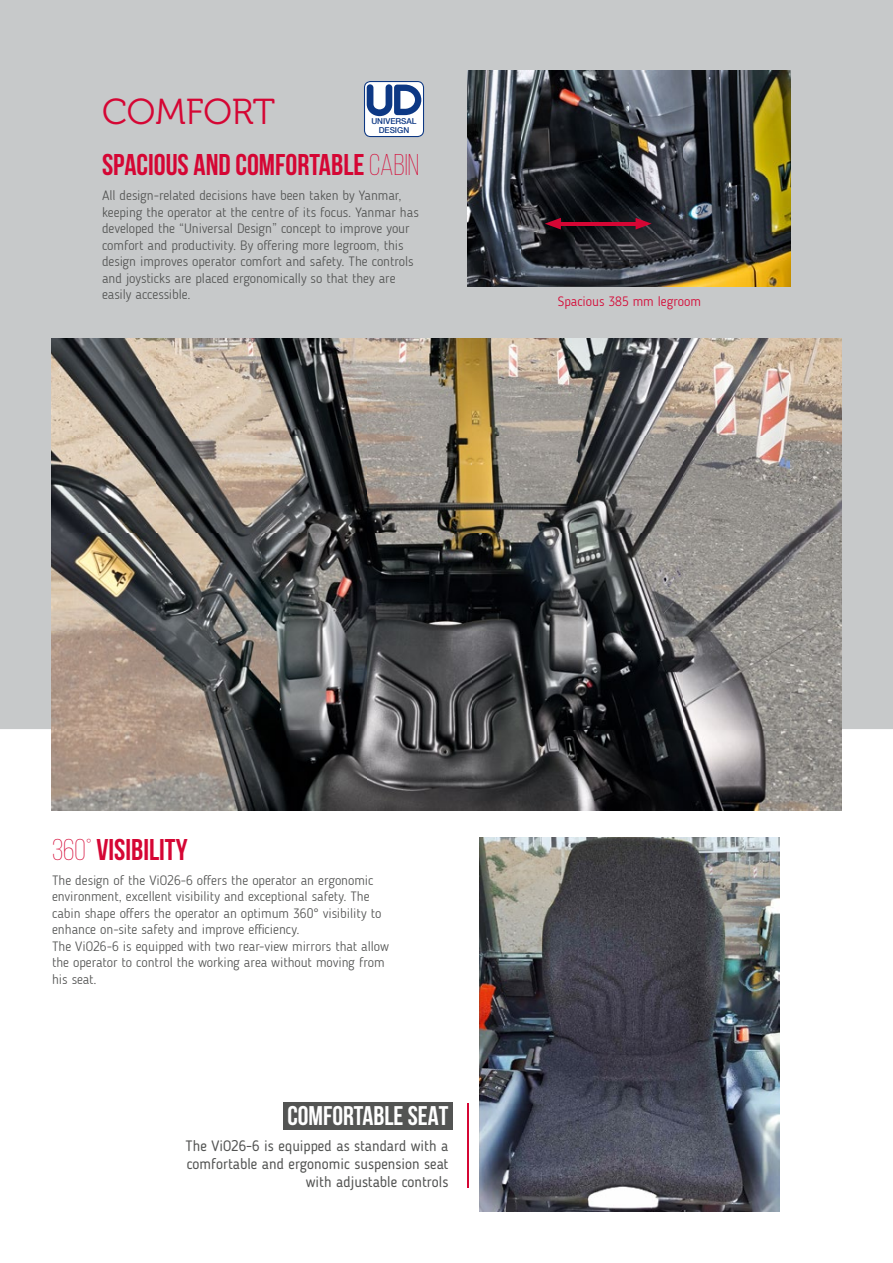
<style>
.page{position:relative;width:893px;height:1263px;background:#fff}
.page>*{position:absolute;margin:0;border:0;box-sizing:border-box;transform-origin:0 0}
.t1{font:36px "Museo 300";letter-spacing:-.005em;color:#d50634}
.t2{font:700 30px "Bebas Neue";color:#d50634}
.t3{font:700 27px "Bebas Neue";color:#fff}
.t4{font:15px/18px "Blogger Sans";color:#535453;text-align:right}
.t5{font:300 13.5px/16.5px "Blogger Sans";color:#535453}
.t6{font:300 13.5px "Blogger Sans";color:#d50634}
.t7{font:500 8.1px/8.6px "Helvetica Neue LT Com";color:#0d3884;text-align:center}
.s1{font-weight:300}
</style>
<div class="page">
<div style="left:0;top:0;width:893px;height:729px;background:#c7c9ca"></div>
<img style="left:51px;top:339px;width:791px;height:471px">
<img style="left:468px;top:71px;width:323px;height:215px">
<div style="left:283px;top:1102px;width:170px;height:27px;background:#535453"></div>
<hr style="left:467px;top:1103px;width:1px;height:85px;background:#d50634">
<img style="left:479px;top:837px;width:300px;height:374px">
<hr style="left:555px;top:222px;width:86px;height:3px;background:#d50634">
<svg style="left:545px;top:218px;width:16px;height:12px"></svg>
<svg style="left:636px;top:218px;width:16px;height:12px"></svg>
<svg style="left:364px;top:81px;width:60px;height:56px"></svg>
<h1 class="t1" style="left:102px;top:92px;width:175px">COMFORT</h1>
<h2 class="t2" style="left:102px;top:148px;width:319px">SPACIOUS AND COMFORTABLE <span class="s1">CABIN</span></h2>
<p class="t5" style="left:102px;top:187px;width:318px">All design-related decisions have been taken by Yanmar, keeping the operator at the centre of its focus. Yanmar has developed the “Universal Design” concept to improve your comfort and productivity. By offering more legroom, this design improves operator comfort and safety. The controls and joysticks are placed ergonomically so that they are easily accessible.</p>
<p class="t7" style="left:371px;top:117px;width:47px">UNIVERSAL<br>DESIGN</p>
<p class="t6" style="left:558px;top:293px;width:144px">Spacious 385 mm legroom</p>
<h2 class="t2" style="left:52px;top:833px;width:137px"><span class="s1">360°</span> VISIBILITY</h2>
<p class="t5" style="left:52px;top:872px;width:338px">The design of the ViO26-6 offers the operator an ergonomic environment, excellent visibility and exceptional safety. The cabin shape offers the operator an optimum 360° visibility to enhance on-site safety and improve efficiency.<br>The ViO26-6 is equipped with two rear-view mirrors that allow the operator to control the working area without moving from his seat.</p>
<h3 class="t3" style="left:287px;top:1100px;width:162px">COMFORTABLE SEAT</h3>
<p class="t4" style="left:186px;top:1137px;width:264px">The ViO26-6 is equipped as standard with a comfortable and ergonomic suspension seat with adjustable controls</p>
</div>
